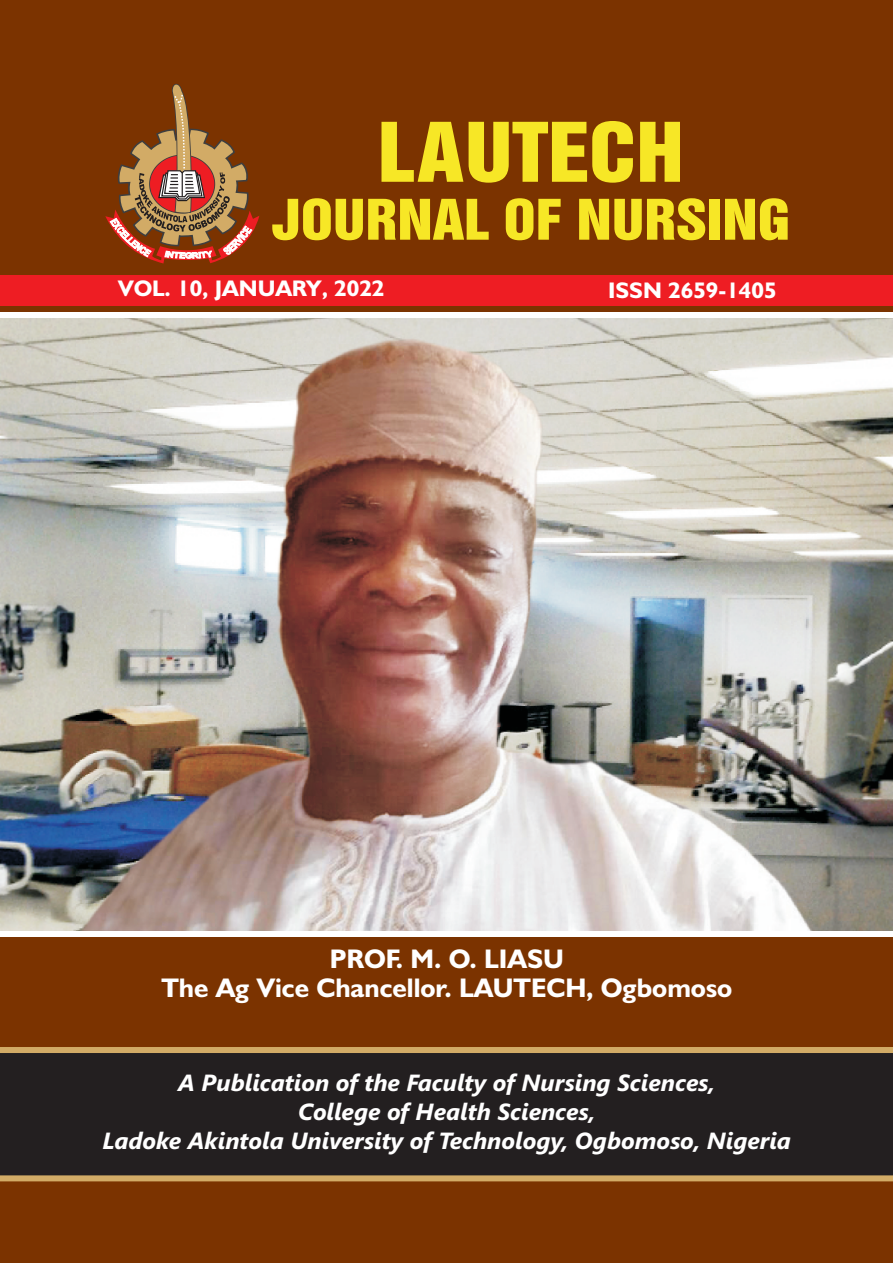
<style>
.page{position:relative;width:893px;height:1263px;background:#7b3300}
.page>*{position:absolute;margin:0;border:0;box-sizing:border-box;transform-origin:0 0}
.t1{font:74.85px "Swiss 921 BT Regular A";color:#f7e726;scale:1.14 1}
.t2{font:51px "Swiss 921 BT Regular A";color:#f7e726;scale:1.14 1}
.t3{font:700 27px/28.3px "Humanist 521 BT";color:#fff;text-align:center}
.t4{font:italic 700 23.4px/29.2px "Segoe UI";color:#fff;text-align:center}
.t5{font:700 22.65px "Humanist 521 BT";color:#fff}
</style>
<div class="page">
<img style="left:0;top:318px;width:893px;height:613px">
<img style="left:77px;top:337px;width:739px;height:594px">
<svg style="left:105px;top:83px;width:154px;height:180px"></svg>
<div style="left:0;top:312px;width:893px;height:6px;background:#fff"></div>
<div style="left:0;top:275px;width:893px;height:30px;background:#ee1d23"></div>
<div style="left:0;top:931px;width:893px;height:6px;background:#fff"></div>
<div style="left:0;top:1052px;width:893px;height:124px;background:#231f20"></div>
<div style="left:0;top:1175px;width:893px;height:6px;background:#d2ab66"></div>
<div style="left:0;top:1047px;width:893px;height:6px;background:#d2ab66"></div>
<h1 class="t1" style="left:378px;top:125px;width:270px">LAUTECH</h1>
<h2 class="t2" style="left:271px;top:201px;width:457px">JOURNAL OF NURSING</h2>
<p class="t5" style="left:118px;top:279px;width:268px">VOL. 10, JANUARY, 2022</p>
<p class="t5" style="left:608px;top:281px;width:170px">ISSN 2659-1405</p>
<p class="t3" style="left:161px;top:947px;width:572px">PROF. M. O. LIASU<br>The Ag Vice Chancellor. LAUTECH, Ogbomoso</p>
<p class="t4" style="left:102px;top:1070px;width:690px">A Publication of the Faculty of Nursing Sciences,<br>College of Health Sciences,<br>Ladoke Akintola University of Technology, Ogbomoso, Nigeria</p>
</div>
